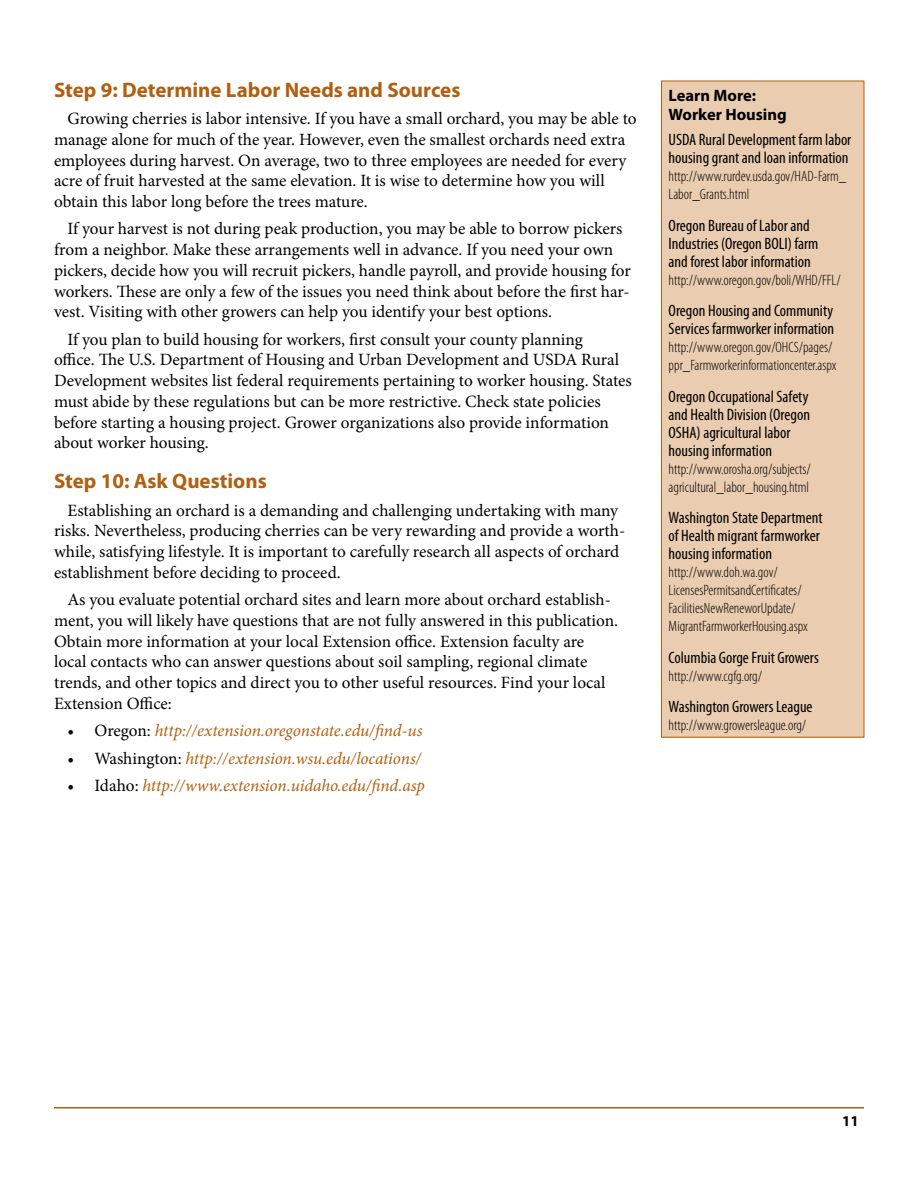
<style>
.page{position:relative;width:918px;height:1188px;background:#fff}
.page>*{position:absolute;margin:0;border:0;box-sizing:border-box;transform-origin:0 0}
.Subhead_1{font:700 21px "Myriad Pro";color:#b06010}
.Body_text{font:17.25px/20.7px "Minion Pro";letter-spacing:-.005em;color:#000}
.t1{font:italic 17.25px "Minion Pro";letter-spacing:-.005em;color:#b06010}
.Box_text{font:condensed 16.5px/18px "Myriad Pro";color:#000}
.Box_head{font:700 16.5px/19.8px "Myriad Pro";color:#000}
.Box_URL{font:300 condensed 15px/18px "Myriad Pro";color:#000}
.t2{font:700 15px "Myriad Pro";color:#000}
.s1{font-style:normal;color:#000}
</style>
<div class="page">
<hr style="left:54px;top:1107px;width:810px;height:1px;background:#b06010">
<div style="left:662px;top:81px;width:202px;height:656px;background:#eaccb0"></div>
<div style="left:661px;top:81px;width:203px;height:657px;border:1px solid #b06010"></div>
<h2 class="Subhead_1" style="left:54px;top:76px;width:408px">Step 9: Determine Labor Needs and Sources</h2>
<p class="Body_text" style="left:54px;top:108px;width:584px;text-indent:14px">Growing cherries is labor intensive. If you have a small orchard, you may be able to manage alone for much of the year. However, even the smallest orchards need extra employees during harvest. On average, two to three employees are needed for every acre of fruit harvested at the same elevation. It is wise to determine how you will obtain this labor long before the trees mature.</p>
<p class="Body_text" style="left:54px;top:219px;width:578px;text-indent:14px">If your harvest is not during peak production, you may be able to borrow pickers from a neighbor. Make these arrangements well in advance. If you need your own pickers, decide how you will recruit pickers, handle payroll, and provide housing for workers. These are only a few of the issues you need think about before the first har&shy;vest. Visiting with other growers can help you identify your best options.</p>
<p class="Body_text" style="left:54px;top:329px;width:579px;text-indent:14px">If you plan to build housing for workers, first consult your county planning<br>office. The U.S. Department of Housing and Urban Development and USDA Rural Development websites list federal requirements pertaining to worker housing. States must abide by these regulations but can be more restrictive. Check state policies before starting a housing project. Grower organizations also provide information about worker housing.</p>
<h2 class="Subhead_1" style="left:54px;top:467px;width:214px">Step 10: Ask Questions</h2>
<p class="Body_text" style="left:54px;top:500px;width:573px;text-indent:14px">Establishing an orchard is a demanding and challenging undertaking with many risks. Nevertheless, producing cherries can be very rewarding and provide a worth&shy;while, satisfying lifestyle. It is important to carefully research all aspects of orchard establishment before deciding to proceed.</p>
<p class="Body_text" style="left:54px;top:589px;width:566px;text-indent:14px">As you evaluate potential orchard sites and learn more about orchard establish&shy;ment, you will likely have questions that are not fully answered in this publication.<br>Obtain more information at your local Extension office. Extension faculty are local contacts who can answer questions about soil sampling, regional climate trends, and other topics and direct you to other useful resources. Find your local Extension Office:</p>
<p class="t1" style="left:68px;top:719px;width:357px"><span class="s1">• Oregon:</span> http://extension.oregonstate.edu/find-us</p>
<p class="t1" style="left:68px;top:746px;width:355px"><span class="s1">• Washington:</span> http://extension.wsu.edu/locations/</p>
<p class="t1" style="left:68px;top:774px;width:359px"><span class="s1">• Idaho:</span> http://www.extension.uidaho.edu/find.asp</p>
<p class="Box_head" style="left:669px;top:85px;width:120px">Learn More:<br>Worker Housing</p>
<p class="Box_text" style="left:669px;top:130px;width:184px">USDA Rural Development farm labor housing grant and loan information</p>
<p class="Box_URL" style="left:669px;top:167px;width:179px">http://www.rurdev.usda.gov/HAD-Farm_<br>Labor_Grants.html</p>
<p class="Box_text" style="left:669px;top:216px;width:151px">Oregon Bureau of Labor and<br>Industries (Oregon BOLI) farm and forest labor information</p>
<p class="Box_URL" style="left:669px;top:271px;width:173px">http://www.oregon.gov/boli/WHD/FFL/</p>
<p class="Box_text" style="left:669px;top:301px;width:167px">Oregon Housing and Community<br>Services farmworker information</p>
<p class="Box_URL" style="left:669px;top:338px;width:169px">http://www.oregon.gov/OHCS/pages/ ppr_Farmworkerinformationcenter.aspx</p>
<p class="Box_text" style="left:669px;top:387px;width:143px">Oregon Occupational Safety and Health Division (Oregon<br>OSHA) agricultural labor housing information</p>
<p class="Box_URL" style="left:669px;top:460px;width:144px">http://www.orosha.org/subjects/ agricultural_labor_housing.html</p>
<p class="Box_text" style="left:669px;top:508px;width:155px">Washington State Department of Health migrant farmworker housing information</p>
<p class="Box_URL" style="left:669px;top:563px;width:141px">http://www.doh.wa.gov/<br>LicensesPermitsandCertificates/<br>FacilitiesNewReneworUpdate/<br>MigrantFarmworkerHousing.aspx</p>
<p class="Box_text" style="left:669px;top:648px;width:152px">Columbia Gorge Fruit Growers</p>
<p class="Box_URL" style="left:669px;top:667px;width:95px">http://www.cgfg.org/</p>
<p class="Box_text" style="left:669px;top:697px;width:145px">Washington Growers League</p>
<p class="Box_URL" style="left:669px;top:716px;width:139px">http://www.growersleague.org/</p>
<p class="t2" style="left:842px;top:1111px;width:18px">11</p>
</div>
